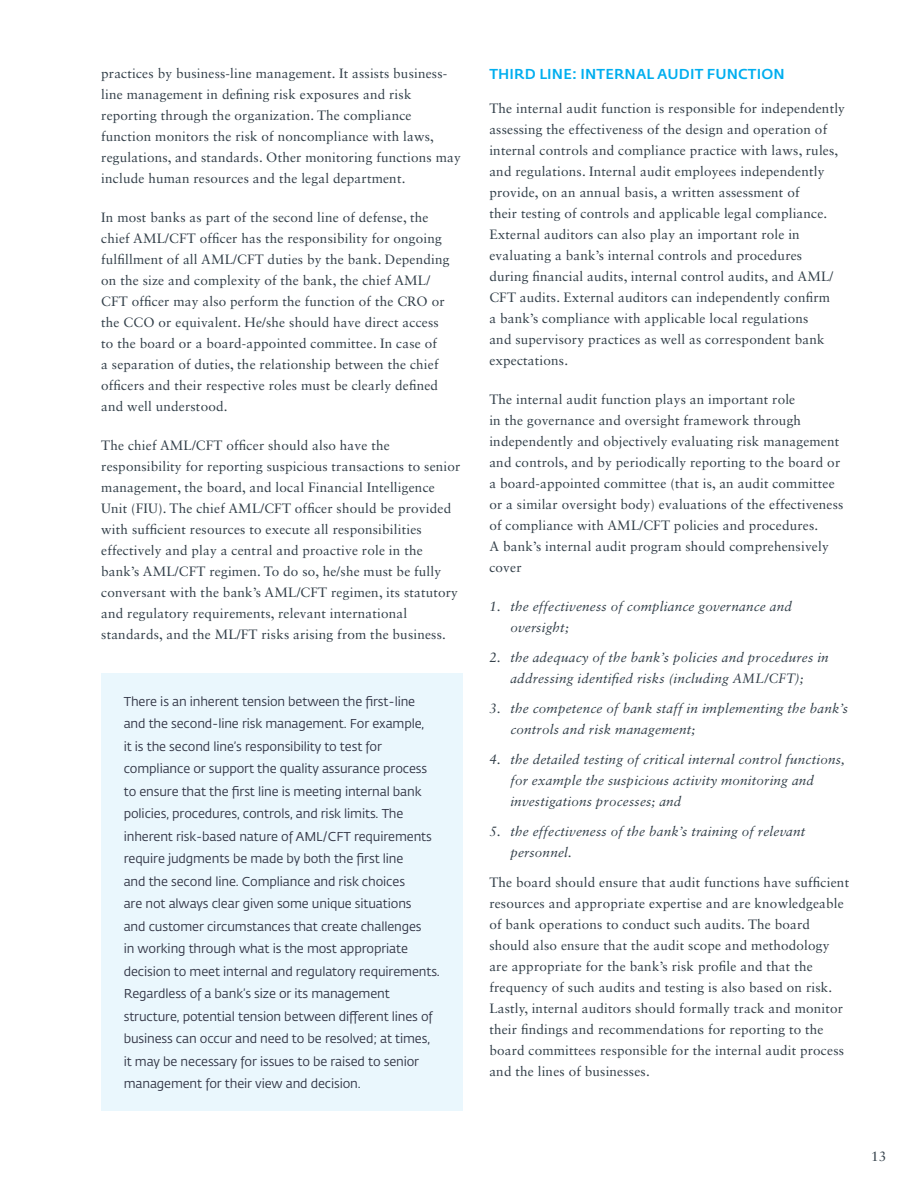
<style>
.page{position:relative;width:918px;height:1188px;background:#fff}
.page>*{position:absolute;margin:0;border:0;box-sizing:border-box;transform-origin:0 0}
.t1{font:500 14.25px "Fedra Sans Std";letter-spacing:.01em;color:#00aeef}
.Body{font:13.5px/21px "Sabon LT Std";letter-spacing:.015em;color:#313e48}
.t2{font:italic 13.5px/21px "Sabon LT Std";letter-spacing:.015em;color:#313e48}
.box_body{font:12.75px/22.5px "Fedra Sans Std";letter-spacing:-.01em;color:#323545}
</style>
<div class="page">
<div style="left:101px;top:673px;width:361px;height:438px;background:#eaf7fd"></div>
<p class="Body" style="left:101px;top:62px;width:361px">practices by business-line management. It assists business&shy;line management in defining risk exposures and risk reporting through the organization. The compliance function monitors the risk of noncompliance with laws, regulations, and standards. Other monitoring functions may include human resources and the legal department.</p>
<p class="Body" style="left:101px;top:206px;width:350px">In most banks as part of the second line of defense, the chief AML/CFT officer has the responsibility for ongoing fulfillment of all AML/CFT duties by the bank. Depending on the size and complexity of the bank, the chief AML/ CFT officer may also perform the function of the CRO or the CCO or equivalent. He/she should have direct access to the board or a board-appointed committee. In case of<br>a separation of duties, the relationship between the chief officers and their respective roles must be clearly defined and well understood.</p>
<p class="Body" style="left:101px;top:434px;width:361px">The chief AML/CFT officer should also have the responsibility for reporting suspicious transactions to senior management, the board, and local Financial Intelligence Unit (FIU). The chief AML/CFT officer should be provided with sufficient resources to execute all responsibilities effectively and play a central and proactive role in the bank’s AML/CFT regimen. To do so, he/she must be fully conversant with the bank’s AML/CFT regimen, its statutory and regulatory requirements, relevant international standards, and the ML/FT risks arising from the business.</p>
<p class="box_body" style="left:124px;top:690px;width:318px">There is an inherent tension between the first-line and the second-line risk management. For example,<br>it is the second line’s responsibility to test for compliance or support the quality assurance process to ensure that the first line is meeting internal bank policies, procedures, controls, and risk limits. The inherent risk-based nature of AML/CFT requirements require judgments be made by both the first line<br>and the second line. Compliance and risk choices<br>are not always clear given some unique situations<br>and customer circumstances that create challenges<br>in working through what is the most appropriate decision to meet internal and regulatory requirements.<br>Regardless of a bank’s size or its management structure, potential tension between different lines of business can occur and need to be resolved; at times, it may be necessary for issues to be raised to senior management for their view and decision.</p>
<p class="t1" style="left:489px;top:65px;width:297px">THIRD LINE: INTERNAL AUDIT FUNCTION</p>
<p class="Body" style="left:489px;top:98px;width:357px">The internal audit function is responsible for independently assessing the effectiveness of the design and operation of internal controls and compliance practice with laws, rules, and regulations. Internal audit employees independently provide, on an annual basis, a written assessment of<br>their testing of controls and applicable legal compliance.<br>External auditors can also play an important role in evaluating a bank’s internal controls and procedures<br>during financial audits, internal control audits, and AML/ CFT audits. External auditors can independently confirm<br>a bank’s compliance with applicable local regulations<br>and supervisory practices as well as correspondent bank expectations.</p>
<p class="Body" style="left:489px;top:389px;width:356px">The internal audit function plays an important role<br>in the governance and oversight framework through independently and objectively evaluating risk management and controls, and by periodically reporting to the board or a board-appointed committee (that is, an audit committee or a similar oversight body) evaluations of the effectiveness of compliance with AML/CFT policies and procedures.<br>A bank’s internal audit program should comprehensively cover</p>
<p class="t2" style="left:510px;top:596px;width:283px;text-indent:-21px">1. the effectiveness of compliance governance and oversight;</p>
<p class="t2" style="left:489px;top:647px;width:341px;text-align:center">2. the adequacy of the bank’s policies and procedures in addressing identified risks (including AML/CFT);</p>
<p class="t2" style="left:510px;top:698px;width:339px;text-indent:-21px">3. the competence of bank staff in implementing the bank’s controls and risk management;</p>
<p class="t2" style="left:510px;top:749px;width:336px;text-indent:-21px">4. the detailed testing of critical internal control functions, for example the suspicious activity monitoring and investigations processes; and</p>
<p class="t2" style="left:510px;top:821px;width:297px;text-indent:-21px">5. the effectiveness of the bank’s training of relevant personnel.</p>
<p class="Body" style="left:489px;top:872px;width:361px">The board should ensure that audit functions have sufficient resources and appropriate expertise and are knowledgeable of bank operations to conduct such audits. The board should also ensure that the audit scope and methodology are appropriate for the bank’s risk profile and that the frequency of such audits and testing is also based on risk.<br>Lastly, internal auditors should formally track and monitor their findings and recommendations for reporting to the board committees responsible for the internal audit process and the lines of businesses.</p>
<p class="Body" style="left:871px;top:1145px;width:17px">13</p>
</div>
